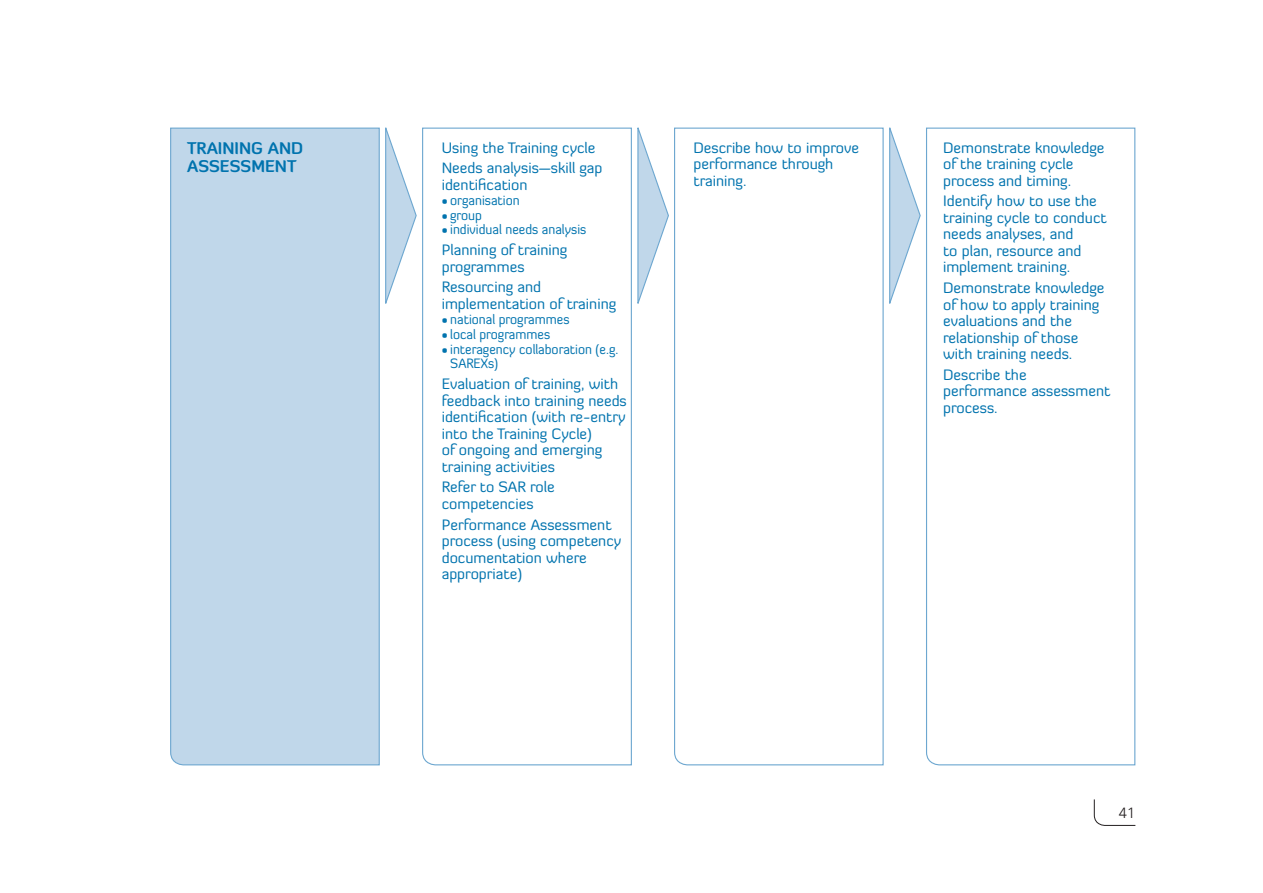
<style>
.page{position:relative;width:1263px;height:893px;background:#fff}
.page>*{position:absolute;margin:0;border:0;box-sizing:border-box;transform-origin:0 0}
.Table_heading{font:700 16.5px/18px "Diavlo";color:#0073ae}
.Table_text{font:15px/16.5px "Diavlo";color:#0073ae}
.t1{font:300 15px "Univers";color:#231f20}
.t2{font:13.5px/14.9px "Diavlo";color:#0073ae;scale:.95 1}
</style>
<div class="page">
<svg style="left:1093px;top:799px;width:43px;height:27px"></svg>
<div style="left:170px;top:127px;width:210px;height:639px;background:#c0d7ea"></div>
<svg style="left:385px;top:127px;width:32px;height:177px"></svg>
<svg style="left:637px;top:127px;width:32px;height:177px"></svg>
<svg style="left:926px;top:127px;width:210px;height:639px"></svg>
<svg style="left:422px;top:127px;width:210px;height:639px"></svg>
<svg style="left:889px;top:127px;width:32px;height:177px"></svg>
<svg style="left:674px;top:127px;width:210px;height:639px"></svg>
<p class="Table_heading" style="left:187px;top:139px;width:118px">TRAINING AND<br>ASSESSMENT</p>
<p class="Table_text" style="left:442px;top:139px;width:155px">Using the Training cycle</p>
<p class="Table_text" style="left:442px;top:160px;width:162px">Needs analysis—skill gap identification</p>
<p class="t2" style="left:442px;top:192px;width:84px">• organisation</p>
<p class="t2" style="left:442px;top:207px;width:44px">• group</p>
<p class="t2" style="left:442px;top:222px;width:154px">• individual needs analysis</p>
<p class="Table_text" style="left:442px;top:241px;width:127px">Planning of training programmes</p>
<p class="Table_text" style="left:442px;top:279px;width:176px">Resourcing and implementation of training</p>
<p class="t2" style="left:442px;top:311px;width:136px">• national programmes</p>
<p class="t2" style="left:442px;top:326px;width:116px">• local programmes</p>
<p class="t2" style="left:450px;top:341px;width:179px;text-indent:-9px">• interagency collaboration (e.g.<br>SAREXs)</p>
<p class="Table_text" style="left:442px;top:375px;width:187px">Evaluation of training, with feedback into training needs identification (with re-entry into the Training Cycle)<br>of ongoing and emerging training activities</p>
<p class="Table_text" style="left:442px;top:479px;width:114px">Refer to SAR role competencies</p>
<p class="Table_text" style="left:442px;top:516px;width:181px">Performance Assessment process (using competency documentation where appropriate)</p>
<p class="Table_text" style="left:693px;top:139px;width:167px">Describe how to improve performance through training.</p>
<p class="Table_text" style="left:943px;top:139px;width:163px">Demonstrate knowledge of the training cycle process and timing.</p>
<p class="Table_text" style="left:943px;top:193px;width:165px">Identify how to use the training cycle to conduct needs analyses, and<br>to plan, resource and implement training.</p>
<p class="Table_text" style="left:943px;top:279px;width:163px">Demonstrate knowledge of how to apply training evaluations and the relationship of those with training needs.</p>
<p class="Table_text" style="left:943px;top:366px;width:169px">Describe the performance assessment process.</p>
<p class="t1" style="left:1119px;top:803px;width:18px">41</p>
</div>
